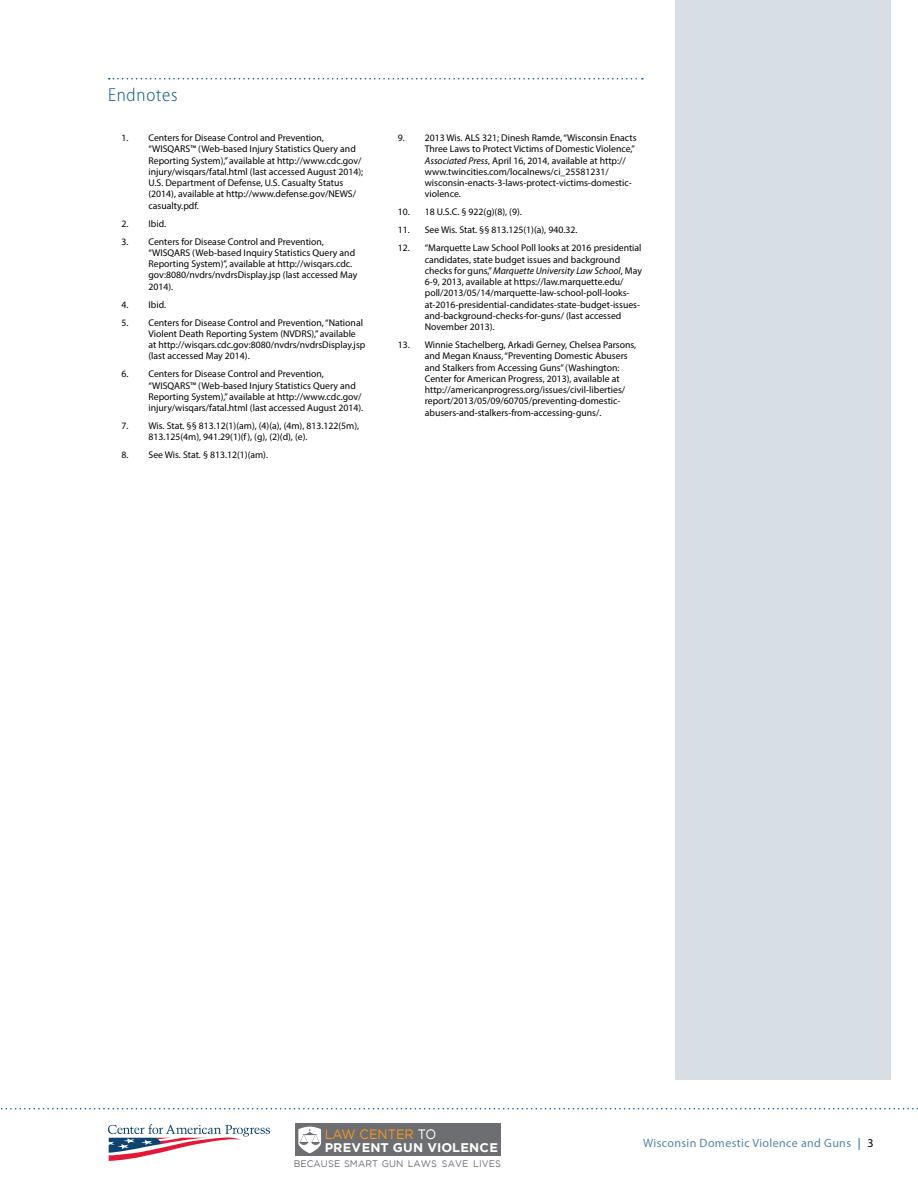
<style>
.page{position:relative;width:918px;height:1188px;background:#fff}
.page>*{position:absolute;margin:0;border:0;box-sizing:border-box;transform-origin:0 0}
.t1{font:300 semi-condensed 18.75px "Myriad Pro";letter-spacing:.04em;color:#005288}
.t2{font:13.65px "Gotham";color:#f8971d;scale:.94 1}
.t3{font:700 12.6px "Gotham";letter-spacing:.01em;color:#fff}
.t4{font:12px "Myriad Pro";letter-spacing:.03em;color:#5283b0}
.t5{font:9.75px/11.2px "Myriad Pro";color:#000}
.t6{font:9.45px "Gotham";letter-spacing:.01em;color:#6d6e71}
.s1{font-style:italic}
.s2{color:#fff}
.s3{color:#005288}
.s4{color:#000}
</style>
<div class="page">
<svg style="left:1px;top:1108px;width:917px;height:1px"></svg>
<svg style="left:109px;top:78px;width:534px;height:2px"></svg>
<div style="left:675px;top:0;width:216px;height:1080px;background:#d7dfe4"></div>
<svg style="left:108px;top:1124px;width:162px;height:37px"></svg>
<div style="left:295px;top:1123px;width:205px;height:33px;background:#6d6e71"></div>
<svg style="left:298px;top:1127px;width:23px;height:26px"></svg>
<h1 class="t1" style="left:108px;top:84px;width:71px">Endnotes</h1>
<p class="t5" style="left:148px;top:132px;width:216px;text-indent:-27px">1. Centers for Disease Control and Prevention, “WISQARS™ (Web-based Injury Statistics Query and Reporting System),” available at http://www.cdc.gov/ injury/wisqars/fatal.html (last accessed August 2014); U.S. Department of Defense, U.S. Casualty Status (2014), available at http://www.defense.gov/NEWS/ casualty.pdf.</p>
<p class="t5" style="left:122px;top:217px;width:46px">2. Ibid.</p>
<p class="t5" style="left:148px;top:235px;width:210px;text-indent:-27px">3. Centers for Disease Control and Prevention, “WISQARS (Web-based Inquiry Statistics Query and Reporting System)”, available at http://wisqars.cdc. gov:8080/nvdrs/nvdrsDisplay.jsp (last accessed May 2014).</p>
<p class="t5" style="left:122px;top:298px;width:46px">4. Ibid.</p>
<p class="t5" style="left:148px;top:316px;width:218px;text-indent:-27px">5. Centers for Disease Control and Prevention, “National Violent Death Reporting System (NVDRS),” available at http://wisqars.cdc.gov:8080/nvdrs/nvdrsDisplay.jsp (last accessed May 2014).</p>
<p class="t5" style="left:148px;top:368px;width:216px;text-indent:-27px">6. Centers for Disease Control and Prevention, “WISQARS™ (Web-based Injury Statistics Query and Reporting System),” available at http://www.cdc.gov/ injury/wisqars/fatal.html (last accessed August 2014).</p>
<p class="t5" style="left:148px;top:420px;width:212px;text-indent:-27px">7. Wis. Stat. §§ 813.12(1)(am), (4)(a), (4m), 813.122(5m),<br>813.125(4m), 941.29(1)(f), (g), (2)(d), (e).</p>
<p class="t5" style="left:122px;top:449px;width:148px">8. See Wis. Stat. § 813.12(1)(am).</p>
<p class="t5" style="left:425px;top:132px;width:213px;text-indent:-27px">9. 2013 Wis. ALS 321; Dinesh Ramde, “Wisconsin Enacts Three Laws to Protect Victims of Domestic Violence,” <span class="s1">Associated Press</span>, April 16, 2014, available at http:// www.twincities.com/localnews/ci_25581231/ wisconsin-enacts-3-laws-protect-victims-domestic&shy;violence.</p>
<p class="t5" style="left:398px;top:206px;width:126px">10. 18 U.S.C. § 922(g)(8), (9).</p>
<p class="t5" style="left:398px;top:224px;width:181px">11. See Wis. Stat. §§ 813.125(1)(a), 940.32.</p>
<p class="t5" style="left:425px;top:242px;width:219px;text-indent:-27px">12. “Marquette Law School Poll looks at 2016 presidential candidates, state budget issues and background checks for guns,” <span class="s1">Marquette University Law School</span>, May 6-9, 2013, available at https://law.marquette.edu/ poll/2013/05/14/marquette-law-school-poll-looks&shy;at-2016-presidential-candidates-state-budget-issues&shy;and-background-checks-for-guns/ (last accessed November 2013).</p>
<p class="t5" style="left:425px;top:339px;width:213px;text-indent:-27px">13. Winnie Stachelberg, Arkadi Gerney, Chelsea Parsons, and Megan Knauss, “Preventing Domestic Abusers and Stalkers from Accessing Guns” (Washington:<br>Center for American Progress, 2013), available at http://americanprogress.org/issues/civil-liberties/ report/2013/05/09/60705/preventing-domestic&shy;abusers-and-stalkers-from-accessing-guns/.</p>
<h2 class="t2" style="left:325px;top:1126px;width:120px">LAW CENTER <span class="s2">TO</span></h2>
<p class="t3" style="left:325px;top:1140px;width:175px">PREVENT GUN VIOLENCE</p>
<p class="t6" style="left:294px;top:1158px;width:209px">BECAUSE SMART GUN LAWS SAVE LIVES</p>
<p class="t4" style="left:643px;top:1135px;width:232px">Wisconsin Domestic Violence and Guns <span class="s3">|</span> <span class="s4">3</span></p>
</div>
